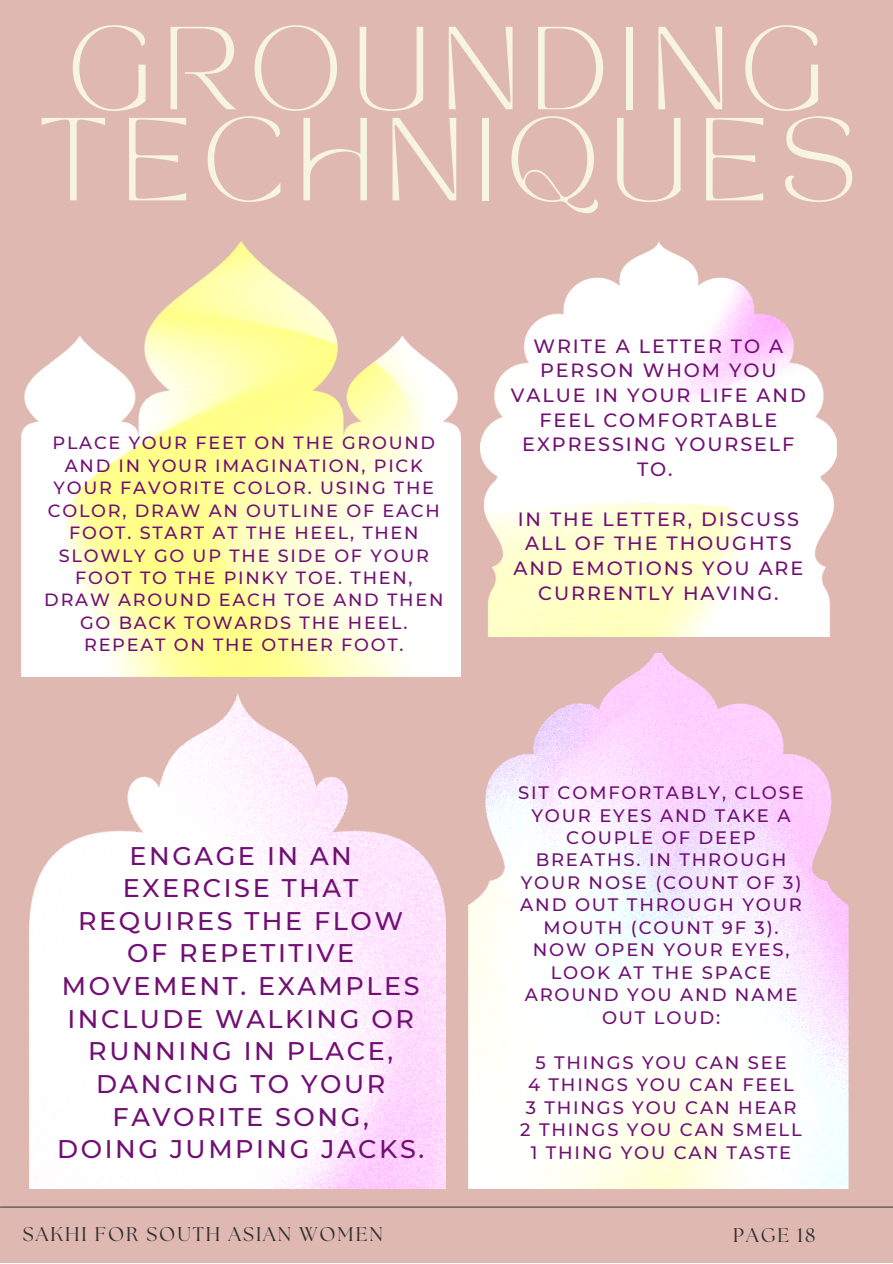
<style>
.page{position:relative;width:893px;height:1264px;background:#fff}
.page>*{position:absolute;margin:0;border:0;box-sizing:border-box;transform-origin:0 0}
.t1{font:82.5px/91.1px "TAN MON CHERI Regular";letter-spacing:.15em;color:#f7f5e2;text-align:center}
.t2{font:500 25.5px/32.5px "Montserrat";letter-spacing:.1em;color:#711074;text-align:center}
.t3{font:19.8px "The Seasons";letter-spacing:.1em;color:#303030}
.t4{font:500 19.2px/24.8px "Montserrat";letter-spacing:.1em;color:#711074;text-align:center}
.t5{font:500 18px/22.5px "Montserrat";letter-spacing:.1em;color:#711074;text-align:center}
.t6{font:500 17.7px/22.5px "Montserrat";letter-spacing:.1em;color:#711074;text-align:center}
</style>
<div class="page">
<div style="left:0;top:0;width:892px;height:1262px;background:#dfb8b1"></div>
<img style="left:22px;top:241px;width:438px;height:435px">
<img style="left:468px;top:653px;width:380px;height:535px">
<img style="left:480px;top:241px;width:356px;height:396px">
<img style="left:30px;top:693px;width:416px;height:495px">
<hr style="left:0;top:1206px;width:892px;height:1px;background:#444">
<h1 class="t1" style="left:37px;top:38px;width:820px">GROUNDING<br>TECHNIQUES</h1>
<p class="t6" style="left:44px;top:431px;width:400px">PLACE YOUR FEET ON THE GROUND<br>AND IN YOUR IMAGINATION, PICK<br>YOUR FAVORITE COLOR. USING THE<br>COLOR, DRAW AN OUTLINE OF EACH<br>FOOT. START AT THE HEEL, THEN<br>SLOWLY GO UP THE SIDE OF YOUR<br>FOOT TO THE PINKY TOE. THEN,<br>DRAW AROUND EACH TOE AND THEN<br>GO BACK TOWARDS THE HEEL.<br>REPEAT ON THE OTHER FOOT.</p>
<h2 class="t2" style="left:57px;top:839px;width:368px">ENGAGE IN AN<br>EXERCISE THAT<br>REQUIRES THE FLOW<br>OF REPETITIVE<br>MOVEMENT. EXAMPLES<br>INCLUDE WALKING OR<br>RUNNING IN PLACE,<br>DANCING TO YOUR<br>FAVORITE SONG,<br>DOING JUMPING JACKS.</h2>
<p class="t4" style="left:511px;top:333px;width:296px">WRITE A LETTER TO A<br>PERSON WHOM YOU<br>VALUE IN YOUR LIFE AND<br>FEEL COMFORTABLE<br>EXPRESSING YOURSELF<br>TO.</p>
<p class="t4" style="left:513px;top:506px;width:291px">IN THE LETTER, DISCUSS<br>ALL OF THE THOUGHTS<br>AND EMOTIONS YOU ARE<br>CURRENTLY HAVING.</p>
<p class="t5" style="left:518px;top:781px;width:287px">SIT COMFORTABLY, CLOSE<br>YOUR EYES AND TAKE A<br>COUPLE OF DEEP<br>BREATHS. IN THROUGH<br>YOUR NOSE (COUNT OF 3)<br>AND OUT THROUGH YOUR<br>MOUTH (COUNT 9F 3).<br>NOW OPEN YOUR EYES,<br>LOOK AT THE SPACE<br>AROUND YOU AND NAME<br>OUT LOUD:</p>
<p class="t5" style="left:520px;top:1051px;width:283px">5 THINGS YOU CAN SEE<br>4 THINGS YOU CAN FEEL<br>3 THINGS YOU CAN HEAR<br>2 THINGS YOU CAN SMELL<br>1 THING YOU CAN TASTE</p>
<p class="t3" style="left:23px;top:1224px;width:361px">SAKHI FOR SOUTH ASIAN WOMEN</p>
<p class="t3" style="left:733px;top:1225px;width:84px">PAGE 18</p>
</div>
